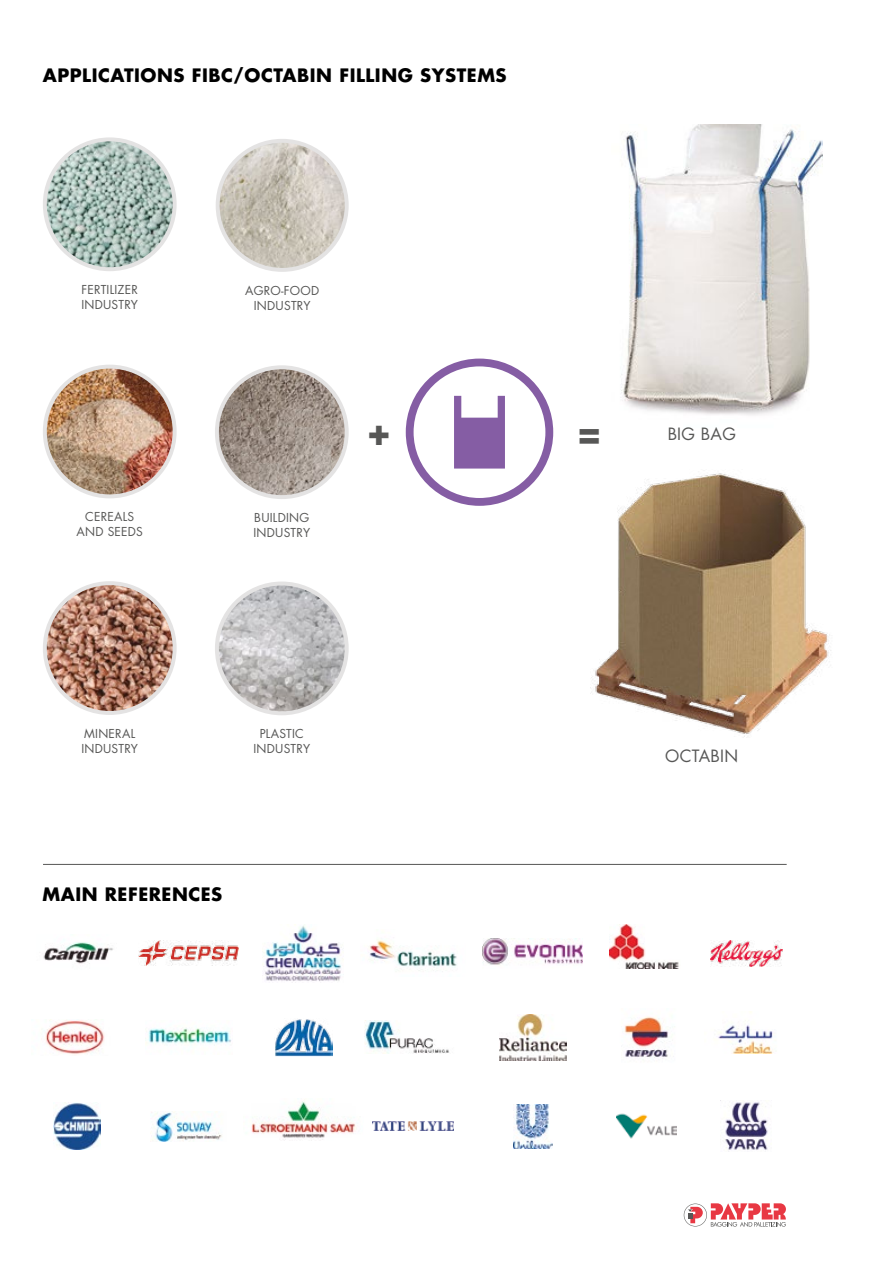
<style>
.page{position:relative;width:893px;height:1263px;background:#fff}
.page>*{position:absolute;margin:0;border:0;box-sizing:border-box;transform-origin:0 0}
.t1{font:700 37.5px "Futura Std";color:#575756}
.t2{font:700 18px "Futura Std";letter-spacing:.03em;color:#000}
.t3{font:16.5px "Futura Std";letter-spacing:.02em;color:#575756}
.t4{font:12px/15px "Futura Std";letter-spacing:.02em;color:#575756;text-align:center}
</style>
<div class="page">
<svg style="left:684px;top:1203px;width:102px;height:24px"></svg>
<hr style="left:43px;top:864px;width:744px;height:1px;background:#575756">
<img style="left:369px;top:940px;width:88px;height:31px">
<img style="left:43px;top:942px;width:70px;height:22px">
<img style="left:609px;top:924px;width:70px;height:45px">
<img style="left:710px;top:940px;width:72px;height:26px">
<img style="left:483px;top:938px;width:100px;height:27px">
<img style="left:513px;top:1104px;width:39px;height:44px">
<img style="left:372px;top:1122px;width:82px;height:9px">
<img style="left:718px;top:1011px;width:55px;height:43px">
<img style="left:263px;top:924px;width:81px;height:57px">
<img style="left:151px;top:1111px;width:71px;height:30px">
<img style="left:251px;top:1101px;width:106px;height:39px">
<img style="left:53px;top:1103px;width:47px;height:47px">
<img style="left:45px;top:1019px;width:59px;height:36px">
<img style="left:616px;top:1113px;width:61px;height:26px">
<img style="left:725px;top:1102px;width:43px;height:50px">
<img style="left:499px;top:1014px;width:67px;height:46px">
<img style="left:139px;top:940px;width:100px;height:26px">
<img style="left:621px;top:124px;width:201px;height:291px">
<img style="left:45px;top:367px;width:130px;height:129px;border-radius:65px">
<div style="left:43px;top:365px;width:134px;height:133px;border:4px solid #e4e3e3;border-radius:50%"></div>
<img style="left:45px;top:583px;width:130px;height:130px;border-radius:65px">
<div style="left:43px;top:581px;width:134px;height:134px;border:4px solid #e4e3e3;border-radius:50%"></div>
<img style="left:45px;top:139px;width:130px;height:130px;border-radius:65px">
<div style="left:43px;top:137px;width:134px;height:134px;border:4px solid #e4e3e3;border-radius:50%"></div>
<img style="left:218px;top:141px;width:129px;height:129px;border-radius:65px">
<div style="left:216px;top:139px;width:133px;height:133px;border:4px solid #e4e3e3;border-radius:50%"></div>
<img style="left:217px;top:367px;width:130px;height:130px;border-radius:65px">
<div style="left:215px;top:365px;width:134px;height:134px;border:4px solid #e4e3e3;border-radius:50%"></div>
<img style="left:217px;top:583px;width:130px;height:130px;border-radius:65px">
<div style="left:215px;top:581px;width:134px;height:134px;border:4px solid #e4e3e3;border-radius:50%"></div>
<div style="left:406px;top:359px;width:147px;height:147px;border:8px solid #855da4;border-radius:50%"></div>
<svg style="left:454px;top:396px;width:51px;height:73px"></svg>
<img style="left:146px;top:1028px;width:85px;height:17px">
<img style="left:275px;top:1019px;width:57px;height:37px">
<img style="left:364px;top:1021px;width:85px;height:33px">
<img style="left:624px;top:1016px;width:45px;height:42px">
<img style="left:590px;top:473px;width:241px;height:264px">
<h2 class="t2" style="left:43px;top:67px;width:465px">APPLICATIONS FIBC/OCTABIN FILLING SYSTEMS</h2>
<p class="t4" style="left:81px;top:283px;width:58px;text-align:left">FERTILIZER<br>INDUSTRY</p>
<p class="t4" style="left:76px;top:510px;width:68px">CEREALS<br>AND SEEDS</p>
<p class="t4" style="left:245px;top:284px;width:76px">AGRO-FOOD<br>INDUSTRY</p>
<p class="t4" style="left:253px;top:511px;width:58px;text-align:left">BUILDING<br>INDUSTRY</p>
<h1 class="t1" style="left:366px;top:414px;width:27px">+</h1>
<h1 class="t1" style="left:577px;top:415px;width:27px">=</h1>
<h3 class="t3" style="left:668px;top:425px;width:70px">BIG BAG</h3>
<p class="t4" style="left:81px;top:727px;width:58px;text-align:left">MINERAL<br>INDUSTRY</p>
<p class="t4" style="left:253px;top:727px;width:58px">PLASTIC<br>INDUSTRY</p>
<h2 class="t2" style="left:43px;top:885px;width:181px">MAIN REFERENCES</h2>
<h3 class="t3" style="left:665px;top:746px;width:75px">OCTABIN</h3>
</div>
